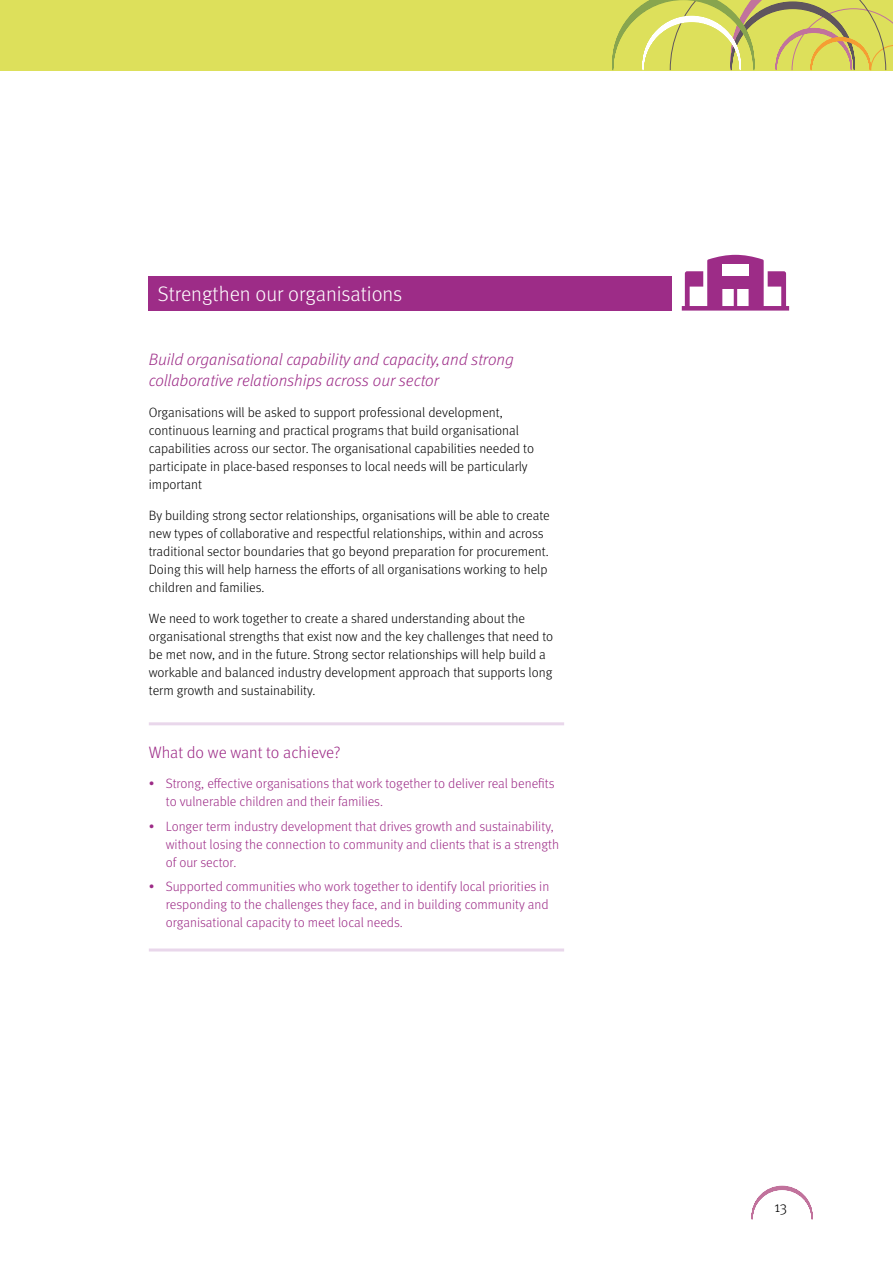
<style>
.page{position:relative;width:893px;height:1263px;background:#fff}
.page>*{position:absolute;margin:0;border:0;box-sizing:border-box;transform-origin:0 0}
.t1{font:300 21px "Meta OT";color:#fff}
.t2{font:italic 300 16.5px/21px "Meta OT";color:#9d2c87}
.t3{font:300 16.5px "Meta OT";color:#9d2c87}
.t4{font:300 15px "Meta OT";color:#000}
.t5{font:300 13.5px/18px "Meta OT";color:#000}
.t6{font:300 13.5px/18px "Meta OT";color:#9d2c87}
</style>
<div class="page">
<div style="left:0;top:0;width:893px;height:70px;background:#dde05b"></div>
<svg style="left:752px;top:1186px;width:60px;height:34px"></svg>
<svg style="left:612px;top:0;width:281px;height:71px"></svg>
<div style="left:149px;top:276px;width:523px;height:34px;background:#9d2c87"></div>
<hr style="left:149px;top:722px;width:415px;height:3px;background:#e9d7eb">
<hr style="left:149px;top:948px;width:415px;height:3px;background:#e9d7eb">
<svg style="left:682px;top:255px;width:107px;height:56px"></svg>
<div style="left:722px;top:264px;width:26px;height:12px;background:#fff"></div>
<h1 class="t1" style="left:158px;top:281px;width:246px">Strengthen our organisations</h1>
<p class="t2" style="left:149px;top:349px;width:366px">Build organisational capability and capacity, and strong collaborative relationships across our sector</p>
<p class="t5" style="left:149px;top:404px;width:387px">Organisations will be asked to support professional development, continuous learning and practical programs that build organisational capabilities across our sector. The organisational capabilities needed to participate in place-based responses to local needs will be particularly important</p>
<p class="t5" style="left:149px;top:506px;width:402px">By building strong sector relationships, organisations will be able to create new types of collaborative and respectful relationships, within and across traditional sector boundaries that go beyond preparation for procurement.<br>Doing this will help harness the efforts of all organisations working to help children and families.</p>
<p class="t5" style="left:149px;top:609px;width:406px">We need to work together to create a shared understanding about the organisational strengths that exist now and the key challenges that need to be met now, and in the future. Strong sector relationships will help build a workable and balanced industry development approach that supports long term growth and sustainability.</p>
<p class="t3" style="left:149px;top:742px;width:193px">What do we want to achieve?</p>
<p class="t6" style="left:166px;top:775px;width:390px;text-indent:-17px">• Strong, effective organisations that work together to deliver real benefits to vulnerable children and their families.</p>
<p class="t6" style="left:166px;top:817px;width:395px;text-indent:-17px">• Longer term industry development that drives growth and sustainability, without losing the connection to community and clients that is a strength of our sector.</p>
<p class="t6" style="left:166px;top:878px;width:385px;text-align:justify;text-indent:-17px">• Supported communities who work together to identify local priorities in responding to the challenges they face, and in building community and organisational capacity to meet local needs.</p>
<p class="t4" style="left:774px;top:1197px;width:14px">13</p>
</div>
